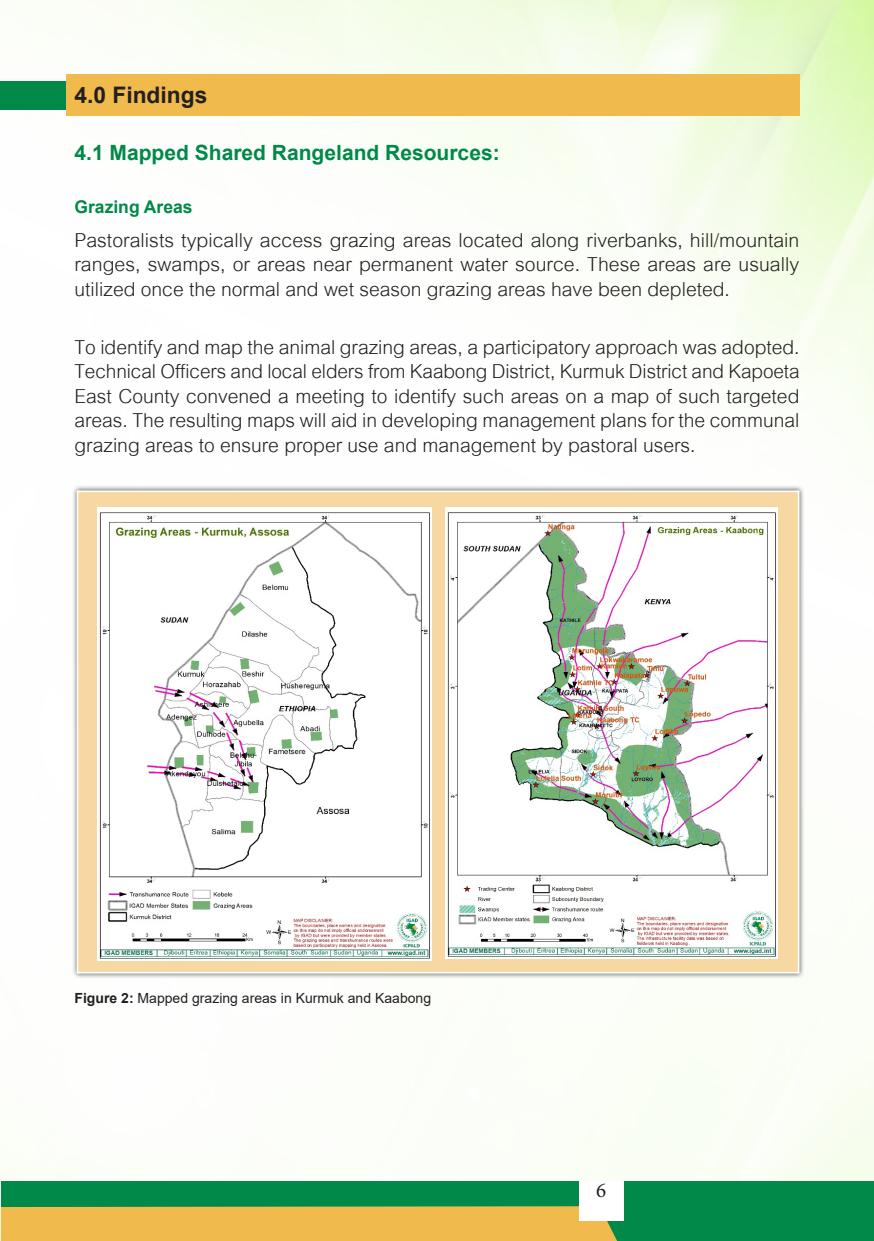
<style>
.page{position:relative;width:874px;height:1241px;background:#fff}
.page>*{position:absolute;margin:0;border:0;box-sizing:border-box;transform-origin:0 0}
.t1{font:700 22.75px "Arial";color:#231f20}
.t2{font:700 21px "Arial";color:#008949}
.t3{font:21px "Minion Pro";color:#231f20}
.body{font:300 19.25px/24.5px "Arial";color:#231f20;text-align:justify}
.sub_head{font:700 17.5px "Arial";color:#008949}
.t4{font:14px "Arial";color:#231f20}
.s1{font-weight:700}
</style>
<div class="page">
<img style="left:0;top:0;width:873px;height:1240px">
<div style="left:1px;top:1181px;width:872px;height:59px;background:#008949"></div>
<div style="left:1px;top:1206px;width:618px;height:34px;background:#f1ba4d"></div>
<div style="left:578px;top:1181px;width:45px;height:39px;background:#fff"></div>
<div style="left:0;top:81px;width:421px;height:29px;background:#008949"></div>
<div style="left:67px;top:74px;width:732px;height:42px;background:#f1ba4d"></div>
<div style="left:71px;top:485px;width:733px;height:493px;background:#231f20;opacity:.75"></div>
<div style="left:77px;top:490px;width:722px;height:483px;background:#f8d8a2;border:2px solid #fff"></div>
<img style="left:98px;top:507px;width:333px;height:453px">
<img style="left:445px;top:507px;width:331px;height:451px">
<p class="t1" style="left:74px;top:79px;width:134px">4.0 Findings</p>
<p class="t2" style="left:74px;top:138px;width:426px">4.1 Mapped Shared Rangeland Resources:</p>
<p class="sub_head" style="left:74px;top:194px;width:119px">Grazing Areas</p>
<p class="body" style="left:74px;top:229px;width:726px">Pastoralists typically access grazing areas located along riverbanks, hill/mountain ranges, swamps, or areas near permanent water source. These areas are usually utilized once the normal and wet season grazing areas have been depleted.</p>
<p class="body" style="left:74px;top:336px;width:726px">To identify and map the animal grazing areas, a participatory approach was adopted.<br>Technical Officers and local elders from Kaabong District, Kurmuk District and Kapoeta East County convened a meeting to identify such areas on a map of such targeted areas. The resulting maps will aid in developing management plans for the communal grazing areas to ensure proper use and management by pastoral users.</p>
<p class="t4" style="left:74px;top:987px;width:358px"><span class="s1">Figure 2:</span> Mapped grazing areas in Kurmuk and Kaabong</p>
<p class="t3" style="left:596px;top:1175px;width:12px">6</p>
</div>
